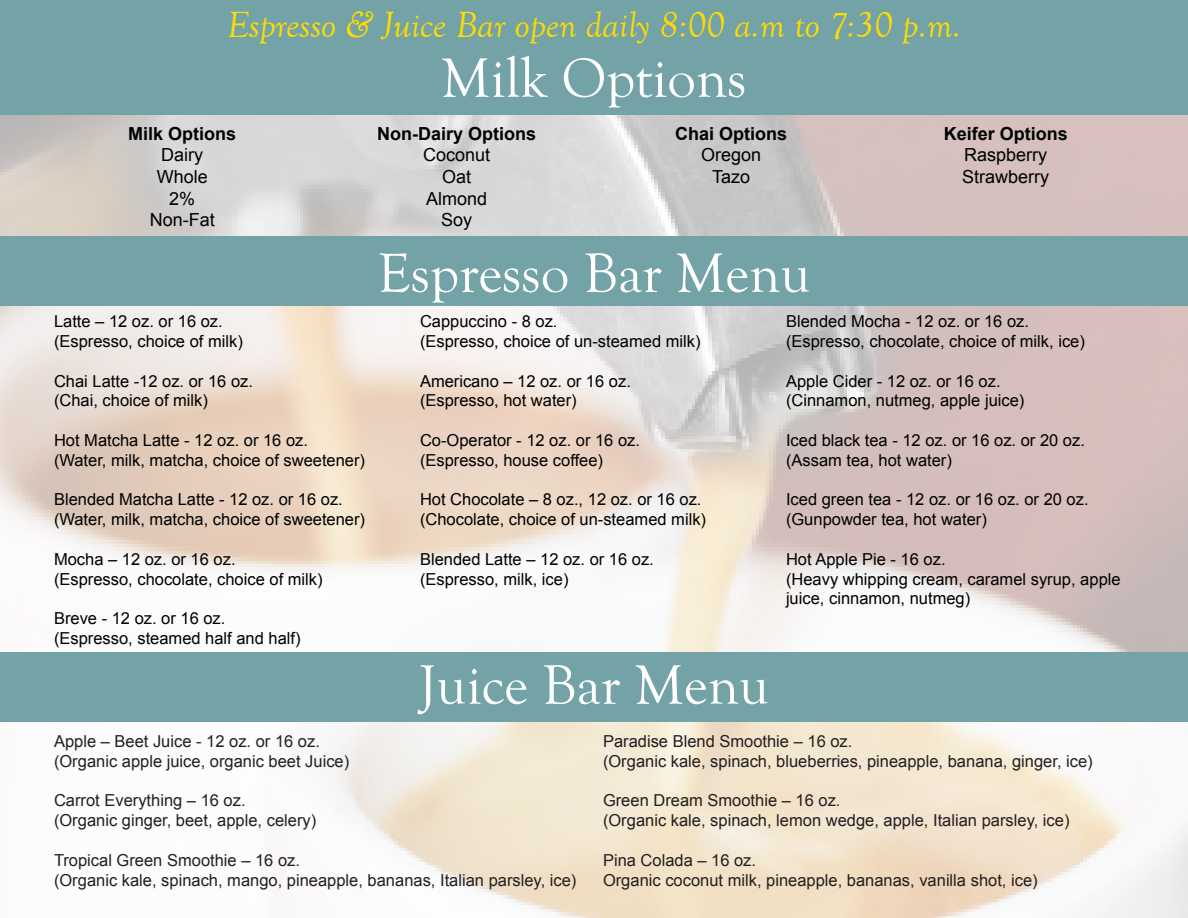
<style>
.page{position:relative;width:1188px;height:918px;background:#fff}
.page>*{position:absolute;margin:0;border:0;box-sizing:border-box;transform-origin:0 0}
.t1{font:57px "Goudy Old Style T";color:#fff}
.t2{font:italic 37.5px "Goudy Old Style T";color:#ffdc01}
.t3{font:18px "Arial";color:#000}
.t4{font:700 18px "Arial";color:#000}
.t5{font:16.5px/19.8px "Arial";color:#000}
.t6{font:16.5px "Arial";color:#231f20}
</style>
<div class="page">
<img style="left:0;top:115px;width:1188px;height:803px">
<div style="left:0;top:0;width:1188px;height:115px;background:#73a3a6"></div>
<div style="left:0;top:237px;width:1188px;height:69px;background:#73a3a6"></div>
<div style="left:0;top:653px;width:1188px;height:69px;background:#73a3a6"></div>
<p class="t2" style="left:227px;top:5px;width:735px">Espresso &amp; Juice Bar open daily 8:00 a.m to 7:30 p.m.</p>
<p class="t4" style="left:128px;top:121px;width:110px">Milk Options</p>
<p class="t3" style="left:161px;top:143px;width:43px">Dairy</p>
<p class="t3" style="left:157px;top:165px;width:53px">Whole</p>
<p class="t3" style="left:169px;top:187px;width:28px">2%</p>
<p class="t3" style="left:150px;top:208px;width:67px">Non-Fat</p>
<p class="t5" style="left:54px;top:312px;width:170px">Latte – 12 oz. or 16 oz.</p>
<p class="t5" style="left:54px;top:331px;width:190px">(Espresso, choice of milk)</p>
<p class="t5" style="left:54px;top:371px;width:201px">Chai Latte -12 oz. or 16 oz.</p>
<p class="t5" style="left:54px;top:391px;width:156px">(Chai, choice of milk)</p>
<p class="t5" style="left:54px;top:430px;width:256px">Hot Matcha Latte - 12 oz. or 16 oz.</p>
<p class="t5" style="left:54px;top:450px;width:313px">(Water, milk, matcha, choice of sweetener)</p>
<p class="t5" style="left:54px;top:490px;width:290px">Blended Matcha Latte - 12 oz. or 16 oz.</p>
<p class="t5" style="left:54px;top:510px;width:313px">(Water, milk, matcha, choice of sweetener)</p>
<p class="t5" style="left:54px;top:549px;width:183px">Mocha – 12 oz. or 16 oz.</p>
<p class="t5" style="left:54px;top:569px;width:270px">(Espresso, chocolate, choice of milk)</p>
<p class="t5" style="left:54px;top:609px;width:173px">Breve - 12 oz. or 16 oz.</p>
<p class="t5" style="left:54px;top:628px;width:248px">(Espresso, steamed half and half)</p>
<p class="t1" style="left:441px;top:47px;width:307px">Milk Options</p>
<p class="t4" style="left:377px;top:121px;width:161px">Non-Dairy Options</p>
<p class="t3" style="left:423px;top:143px;width:69px">Coconut</p>
<p class="t3" style="left:442px;top:165px;width:31px">Oat</p>
<p class="t3" style="left:426px;top:187px;width:63px">Almond</p>
<p class="t3" style="left:441px;top:208px;width:33px">Soy</p>
<p class="t4" style="left:675px;top:121px;width:114px">Chai Options</p>
<p class="t3" style="left:701px;top:143px;width:62px">Oregon</p>
<p class="t3" style="left:712px;top:165px;width:40px">Tazo</p>
<p class="t1" style="left:378px;top:242px;width:434px">Espresso Bar Menu</p>
<p class="t4" style="left:944px;top:121px;width:126px">Keifer Options</p>
<p class="t3" style="left:964px;top:143px;width:85px">Raspberry</p>
<p class="t3" style="left:962px;top:165px;width:89px">Strawberry</p>
<p class="t5" style="left:420px;top:312px;width:139px">Cappuccino - 8 oz.</p>
<p class="t5" style="left:420px;top:331px;width:282px">(Espresso, choice of un-steamed milk)</p>
<p class="t5" style="left:420px;top:371px;width:212px">Americano – 12 oz. or 16 oz.</p>
<p class="t5" style="left:420px;top:391px;width:158px">(Espresso, hot water)</p>
<p class="t5" style="left:420px;top:430px;width:222px">Co-Operator - 12 oz. or 16 oz.</p>
<p class="t5" style="left:420px;top:450px;width:185px">(Espresso, house coffee)</p>
<p class="t5" style="left:420px;top:490px;width:283px">Hot Chocolate – 8 oz., 12 oz. or 16 oz.</p>
<p class="t5" style="left:420px;top:510px;width:288px">(Chocolate, choice of un-steamed milk)</p>
<p class="t5" style="left:420px;top:549px;width:235px">Blended Latte – 12 oz. or 16 oz.</p>
<p class="t5" style="left:420px;top:569px;width:150px">(Espresso, milk, ice)</p>
<p class="t5" style="left:786px;top:312px;width:245px">Blended Mocha - 12 oz. or 16 oz.</p>
<p class="t5" style="left:786px;top:331px;width:300px">(Espresso, chocolate, choice of milk, ice)</p>
<p class="t5" style="left:786px;top:371px;width:216px">Apple Cider - 12 oz. or 16 oz.</p>
<p class="t5" style="left:786px;top:391px;width:240px">(Cinnamon, nutmeg, apple juice)</p>
<p class="t5" style="left:786px;top:430px;width:300px">Iced black tea - 12 oz. or 16 oz. or 20 oz.</p>
<p class="t5" style="left:786px;top:450px;width:167px">(Assam tea, hot water)</p>
<p class="t5" style="left:786px;top:490px;width:304px">Iced green tea - 12 oz. or 16 oz. or 20 oz.</p>
<p class="t5" style="left:786px;top:510px;width:202px">(Gunpowder tea, hot water)</p>
<p class="t5" style="left:786px;top:549px;width:161px">Hot Apple Pie - 16 oz.</p>
<p class="t5" style="left:786px;top:569px;width:336px">(Heavy whipping cream, caramel syrup, apple juice, cinnamon, nutmeg)</p>
<p class="t1" style="left:419px;top:654px;width:352px">Juice Bar Menu</p>
<p class="t6" style="left:54px;top:730px;width:267px">Apple – Beet Juice - 12 oz. or 16 oz.</p>
<p class="t6" style="left:54px;top:750px;width:297px">(Organic apple juice, organic beet Juice)</p>
<p class="t6" style="left:54px;top:790px;width:193px">Carrot Everything – 16 oz.</p>
<p class="t6" style="left:54px;top:810px;width:264px">(Organic ginger, beet, apple, celery)</p>
<p class="t6" style="left:54px;top:849px;width:248px">Tropical Green Smoothie – 16 oz.</p>
<p class="t6" style="left:54px;top:869px;width:524px">(Organic kale, spinach, mango, pineapple, bananas, Italian parsley, ice)</p>
<p class="t6" style="left:603px;top:730px;width:251px">Paradise Blend Smoothie – 16 oz.</p>
<p class="t6" style="left:603px;top:750px;width:491px">(Organic kale, spinach, blueberries, pineapple, banana, ginger, ice)</p>
<p class="t6" style="left:603px;top:790px;width:239px">Green Dream Smoothie – 16 oz.</p>
<p class="t6" style="left:603px;top:810px;width:468px">(Organic kale, spinach, lemon wedge, apple, Italian parsley, ice)</p>
<p class="t6" style="left:603px;top:849px;width:155px">Pina Colada – 16 oz.</p>
<p class="t6" style="left:603px;top:869px;width:436px">Organic coconut milk, pineapple, bananas, vanilla shot, ice)</p>
</div>
